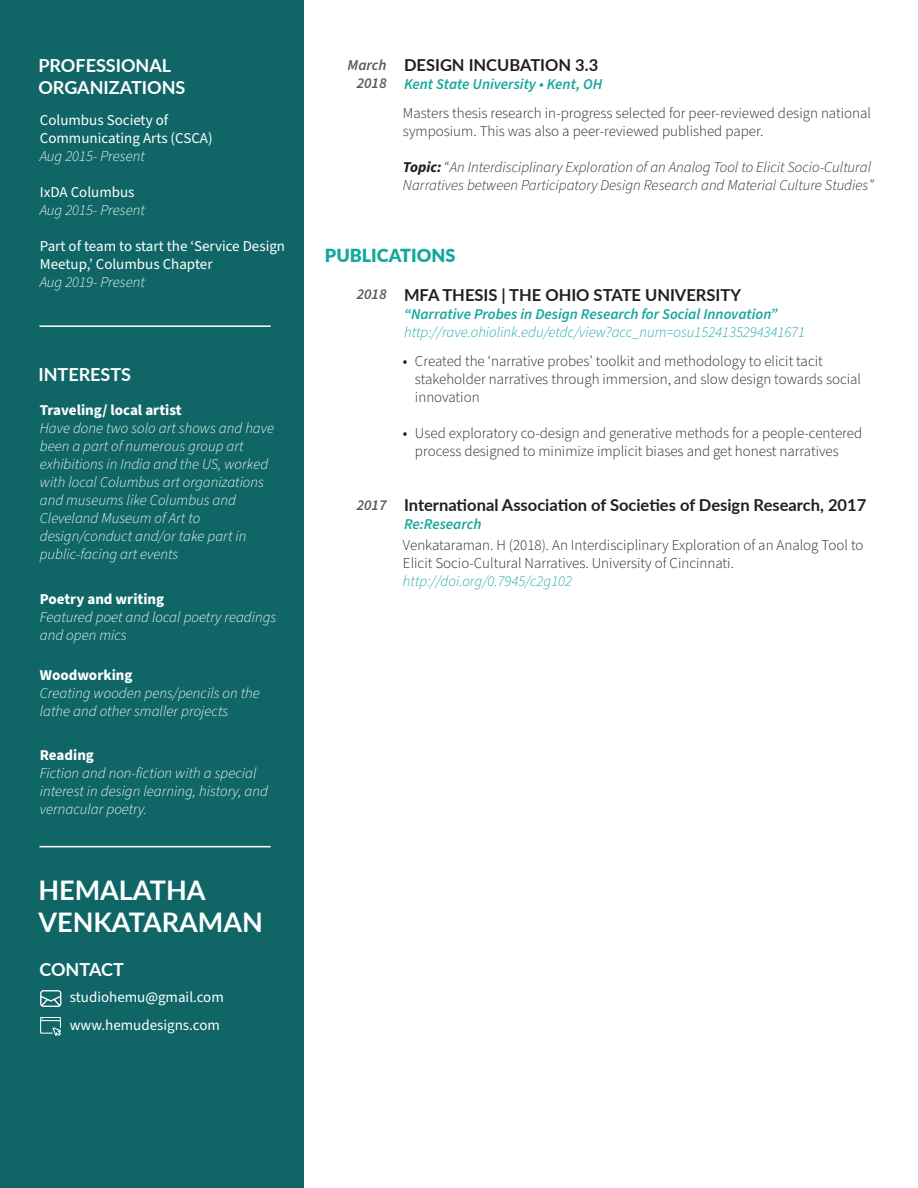
<style>
.page{position:relative;width:918px;height:1188px;background:#fff}
.page>*{position:absolute;margin:0;border:0;box-sizing:border-box;transform-origin:0 0}
.t1{font:700 27px/32.4px "Lato";color:#fff}
.t2{font:700 18px/21.6px "Lato";color:#fff}
.t3{font:900 18px "Lato";color:#12a79d}
.t4{font:700 16.5px "Lato";color:#231f20}
.t5{font:300 15px/18px "Source Sans Pro";color:#231f20}
.t6{font:italic 300 15px/18px "Source Sans Pro";color:#fff}
.t7{font:15px/18px "Source Sans Pro";color:#fff}
.t8{font:italic 300 15px/18px "Source Sans Pro";color:#231f20}
.t9{font:italic 600 15px "Source Sans Pro";color:#12a79d}
.t10{font:italic 300 15px "Source Sans Pro";color:#12a79d}
.t11{font:700 15px "Source Sans Pro";color:#fff}
.t12{font:italic 600 15px/18px "Source Sans Pro";color:#57585a;text-align:right}
.t13{font:15px "Source Sans Pro";color:#231f20}
.s1{font-weight:700}
.s2{font-style:normal}
</style>
<div class="page">
<div style="left:0;top:0;width:304px;height:1188px;background:#106666"></div>
<svg style="left:40px;top:990px;width:21px;height:17px"></svg>
<svg style="left:40px;top:1017px;width:21px;height:19px"></svg>
<hr style="left:39px;top:325px;width:232px;height:2px;background:#fff">
<hr style="left:39px;top:846px;width:232px;height:1px;background:#fff">
<p class="t2" style="left:38px;top:54px;width:149px">PROFESSIONAL<br>ORGANIZATIONS</p>
<p class="t7" style="left:40px;top:111px;width:174px">Columbus Society of<br>Communicating Arts (CSCA)</p>
<p class="t6" style="left:40px;top:147px;width:107px">Aug 2015- Present</p>
<p class="t7" style="left:40px;top:183px;width:96px">IxDA Columbus</p>
<p class="t6" style="left:40px;top:201px;width:107px">Aug 2015- Present</p>
<p class="t7" style="left:40px;top:237px;width:247px">Part of team to start the ‘Service Design<br>Meetup,’ Columbus Chapter</p>
<p class="t6" style="left:40px;top:273px;width:107px">Aug 2019- Present</p>
<p class="t2" style="left:38px;top:363px;width:94px">INTERESTS</p>
<p class="t11" style="left:40px;top:400px;width:143px">Traveling/ local artist</p>
<p class="t6" style="left:40px;top:420px;width:236px">Have done two solo art shows and have been a part of numerous group art exhibitions in India and the US, worked with local Columbus art organizations and museums like Columbus and<br>Cleveland Museum of Art to design/conduct and/or take part in public-facing art events</p>
<p class="t11" style="left:40px;top:589px;width:126px">Poetry and writing</p>
<p class="t6" style="left:40px;top:608px;width:238px">Featured poet and local poetry readings and open mics</p>
<p class="t11" style="left:40px;top:665px;width:94px">Woodworking</p>
<p class="t6" style="left:40px;top:685px;width:222px">Creating wooden pens/pencils on the lathe and other smaller projects</p>
<p class="t11" style="left:40px;top:745px;width:56px">Reading</p>
<p class="t6" style="left:40px;top:764px;width:230px">Fiction and non-fiction with a special interest in design learning, history, and vernacular poetry.</p>
<h1 class="t1" style="left:38px;top:873px;width:226px">HEMALATHA<br>VENKATARAMAN</h1>
<p class="t2" style="left:39px;top:958px;width:86px">CONTACT</p>
<p class="t7" style="left:70px;top:984px;width:156px;line-height:27.6px">studiohemu@gmail.com www.hemudesigns.com</p>
<p class="t12" style="left:348px;top:57px;width:40px">March<br>2018</p>
<p class="t4" style="left:404px;top:53px;width:196px">DESIGN INCUBATION 3.3</p>
<p class="t9" style="left:404px;top:74px;width:200px">Kent State University • Kent, OH</p>
<p class="t5" style="left:403px;top:104px;width:470px">Masters thesis research in-progress selected for peer-reviewed design national symposium. This was also a peer-reviewed published paper.</p>
<p class="t8" style="left:403px;top:158px;width:472px"><span class="s1">Topic:</span> <span class="s2">“</span>An Interdisciplinary Exploration of an Analog Tool to Elicit Socio-Cultural<br>Narratives between Participatory Design Research and Material Culture Studies”</p>
<p class="t3" style="left:325px;top:241px;width:132px">PUBLICATIONS</p>
<p class="t12" style="left:357px;top:286px;width:31px">2018</p>
<p class="t12" style="left:357px;top:497px;width:31px">2017</p>
<p class="t4" style="left:404px;top:282px;width:338px">MFA THESIS | THE OHIO STATE UNIVERSITY</p>
<p class="t9" style="left:404px;top:304px;width:375px">“Narrative Probes in Design Research for Social Innovation”</p>
<p class="t10" style="left:404px;top:322px;width:403px">http://rave.ohiolink.edu/etdc/view?acc_num=osu1524135294341671</p>
<p class="t13" style="left:403px;top:351px;width:6px">•</p>
<p class="t13" style="left:403px;top:423px;width:6px">•</p>
<p class="t5" style="left:415px;top:353px;width:448px">Created the ‘narrative probes’ toolkit and methodology to elicit tacit stakeholder narratives through immersion, and slow design towards social innovation</p>
<p class="t5" style="left:415px;top:425px;width:449px">Used exploratory co-design and generative methods for a people-centered process designed to minimize implicit biases and get honest narratives</p>
<p class="t4" style="left:404px;top:493px;width:464px">International Association of Societies of Design Research, 2017</p>
<p class="t9" style="left:404px;top:514px;width:79px">Re:Research</p>
<p class="t5" style="left:403px;top:537px;width:462px">Venkataraman. H (2018). An Interdisciplinary Exploration of an Analog Tool to<br>Elicit Socio-Cultural Narratives. University of Cincinnati.</p>
<p class="t10" style="left:403px;top:571px;width:171px">http://doi.org/0.7945/c2g102</p>
</div>
